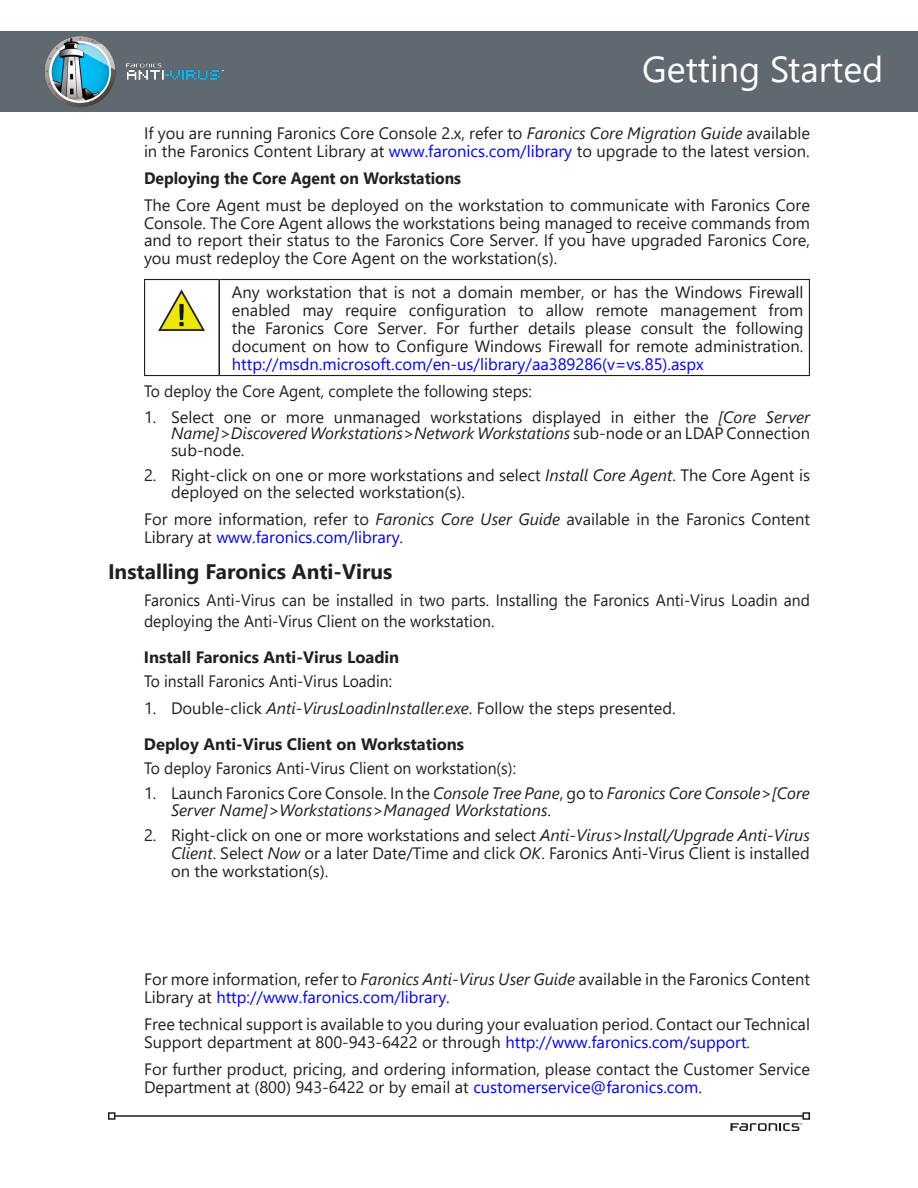
<style>
.page{position:relative;width:918px;height:1188px;background:#fff}
.page>*{position:absolute;margin:0;border:0;box-sizing:border-box;transform-origin:0 0}
.t1{font:36px "Segoe UI";color:#fff}
.Major_Heading{font:700 21px "Segoe UI";color:#231f20}
.Body{font:16.5px/18px "Segoe UI";color:#231f20}
.Image{font:16.5px/18px "Segoe UI";color:#231f20;text-align:justify}
.Body-2{font:16.5px/21px "Segoe UI";color:#231f20;scale:.95 1}
.t2{font:italic 16.5px/16.5px "Segoe UI";color:#231f20}
.Minor_Heading_1{font:700 16.5px "Segoe UI";color:#231f20}
.Body-3{font:700 16.5px "Segoe UI";color:#231f20;scale:.95 1}
.s1{font-style:italic}
.s2{color:#00f}
.s3{font-style:normal}
</style>
<div class="page">
<div style="left:0;top:32px;width:918px;height:80px;background:#616970"></div>
<img style="left:44px;top:36px;width:180px;height:71px">
<hr style="left:115px;top:1115px;width:688px;height:2px;background:#231f20">
<div style="left:108px;top:1112px;width:8px;height:8px;border:2px solid #231f20"></div>
<div style="left:802px;top:1112px;width:8px;height:8px;border:2px solid #231f20"></div>
<svg style="left:730px;top:1123px;width:72px;height:8px"></svg>
<hr style="left:144px;top:279px;width:75px;height:1px;background:#231f20">
<hr style="left:144px;top:280px;width:1px;height:95px;background:#231f20">
<hr style="left:219px;top:279px;width:591px;height:1px;background:#231f20">
<hr style="left:809px;top:280px;width:1px;height:95px;background:#231f20">
<hr style="left:144px;top:375px;width:75px;height:1px;background:#231f20">
<hr style="left:219px;top:375px;width:591px;height:1px;background:#231f20">
<hr style="left:218px;top:280px;width:2px;height:95px;background:#231f20">
<img style="left:158px;top:290px;width:47px;height:41px">
<h1 class="t1" style="left:642px;top:35px;width:243px">Getting Started</h1>
<p class="Body" style="left:144px;top:123px;width:668px">If you are running Faronics Core Console 2.x, refer to <span class="s1">Faronics Core Migration Guide</span> available in the Faronics Content Library at <span class="s2">www.faronics.com/library</span> to upgrade to the latest version.</p>
<p class="Body-3" style="left:144px;top:163px;width:335px">Deploying the Core Agent on Workstations</p>
<p class="Body" style="left:144px;top:195px;width:668px">The Core Agent must be deployed on the workstation to communicate with Faronics Core<br>Console. The Core Agent allows the workstations being managed to receive commands from</p>
<p class="Body" style="left:144px;top:230px;width:668px">and to report their status to the Faronics Core Server. If you have upgraded Faronics Core, you must redeploy the Core Agent on the workstation(s).</p>
<p class="Image" style="left:232px;top:281px;width:573px">Any workstation that is not a domain member, or has the Windows Firewall enabled may require configuration to allow remote management from the Faronics Core Server. For further details please consult the following document on how to Configure Windows Firewall for remote administration. <span class="s2">http://msdn.microsoft.com/en-us/library/aa389286(v=vs.85).aspx</span></p>
<p class="Body-2" style="left:144px;top:379px;width:410px">To deploy the Core Agent, complete the following steps:</p>
<p class="Image" style="left:171px;top:407px;width:641px;line-height:16.5px;text-indent:-27px">1. Select one or more unmanaged workstations displayed in either the <span class="s1">[Core Server Name]&gt;Discovered Workstations&gt;Network Workstations</span> sub-node or an LDAP Connection sub-node.</p>
<p class="Image" style="left:171px;top:466px;width:641px;line-height:16.5px;text-indent:-27px">2. Right-click on one or more workstations and select <span class="s1">Install Core Agent</span>. The Core Agent is deployed on the selected workstation(s).</p>
<p class="Body" style="left:144px;top:508px;width:668px">For more information, refer to <span class="s1">Faronics Core User Guide</span> available in the Faronics Content<br>Library at <span class="s2">www.faronics.com/library</span>.</p>
<p class="Major_Heading" style="left:108px;top:551px;width:286px">Installing Faronics Anti-Virus</p>
<p class="Body-2" style="left:144px;top:588px;width:703px">Faronics Anti-Virus can be installed in two parts. Installing the Faronics Anti-Virus Loadin and deploying the Anti-Virus Client on the workstation.</p>
<p class="Minor_Heading_1" style="left:144px;top:641px;width:257px">Install Faronics Anti-Virus Loadin</p>
<p class="Body-2" style="left:144px;top:669px;width:263px">To install Faronics Anti-Virus Loadin:</p>
<p class="Image" style="left:144px;top:697px;width:533px">1. Double-click <span class="s1">Anti-VirusLoadinInstaller.exe</span>. Follow the steps presented.</p>
<p class="Minor_Heading_1" style="left:144px;top:728px;width:322px">Deploy Anti-Virus Client on Workstations</p>
<p class="Body-2" style="left:144px;top:756px;width:393px">To deploy Faronics Anti-Virus Client on workstation(s):</p>
<p class="t2" style="left:171px;top:782px;width:641px;text-indent:-27px"><span class="s3">1. Launch Faronics Core Console. In the</span> Console Tree Pane<span class="s3">, go to</span> Faronics Core Console&gt;[Core<br>Server Name]&gt;Workstations&gt;Managed Workstations<span class="s3">.</span></p>
<p class="Image" style="left:171px;top:825px;width:641px;text-indent:-27px">2. Right-click on one or more workstations and select <span class="s1">Anti-Virus&gt;Install/Upgrade Anti-Virus Client</span>. Select <span class="s1">Now</span> or a later Date/Time and click <span class="s1">OK</span>. Faronics Anti-Virus Client is installed on the workstation(s).</p>
<p class="Body" style="left:144px;top:969px;width:667px">For more information, refer to <span class="s1">Faronics Anti-Virus User Guide</span> available in the Faronics Content<br>Library at <span class="s2">http://www.faronics.com/library</span>.</p>
<p class="Body" style="left:144px;top:1014px;width:668px">Free technical support is available to you during your evaluation period. Contact our Technical<br>Support department at 800-943-6422 or through <span class="s2">http://www.faronics.com/support</span>.</p>
<p class="Body" style="left:144px;top:1059px;width:668px">For further product, pricing, and ordering information, please contact the Customer Service<br>Department at (800) 943-6422 or by email at <span class="s2">customerservice@faronics.com</span>.</p>
</div>
